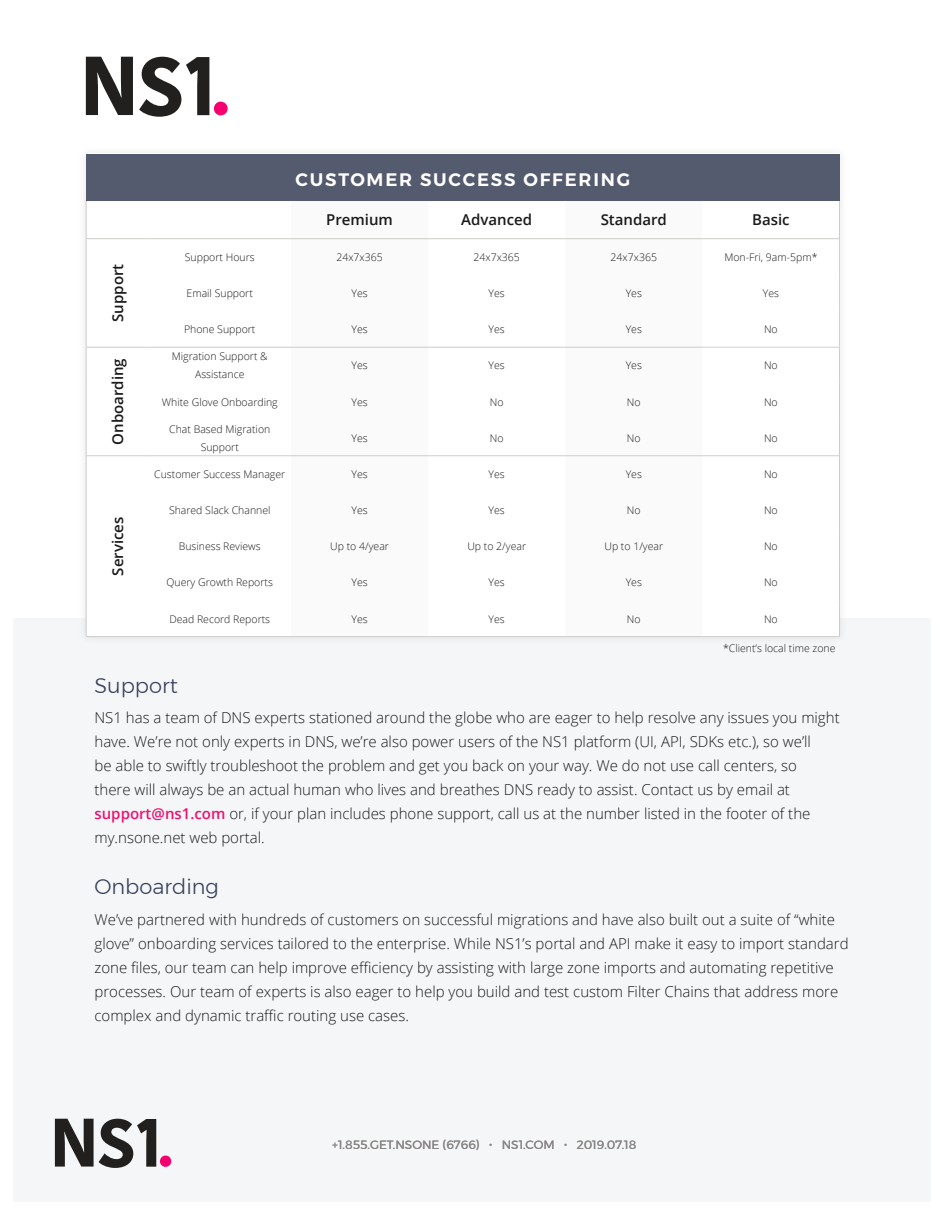
<style>
.page{position:relative;width:945px;height:1215px;background:#fff}
.page>*{position:absolute;margin:0;border:0;box-sizing:border-box;transform-origin:0 0}
.t1{font:300 21px "Montserrat";color:#363f5b}
.t2{font:600 18px "Montserrat";letter-spacing:.1em;color:#fff}
.t3{font:300 15px/24px "Open Sans";color:#191a19}
.BODY_COPY{font:600 15px "Open Sans";color:#191a19}
.t4{font:12px "Montserrat";color:#888484}
.BODY_COPY-2{font:300 10.5px/18px "Open Sans";color:#191a19;text-align:center}
.s1{font-weight:600;color:#ed1171}
</style>
<div class="page">
<div style="left:14px;top:1084px;width:918px;height:118px;background:#f5f6f8"></div>
<svg style="left:55px;top:1119px;width:101px;height:49px"></svg>
<div style="left:160px;top:1156px;width:11px;height:11px;background:#f4006f;border-radius:50%"></div>
<div style="left:14px;top:618px;width:918px;height:466px;background:#f5f6f8"></div>
<svg style="left:86px;top:57px;width:47px;height:58px"></svg>
<svg style="left:139px;top:57px;width:70px;height:60px"></svg>
<div style="left:214px;top:102px;width:14px;height:13px;background:#f4006f;border-radius:50%"></div>
<div style="left:77px;top:146px;width:771px;height:499px;background:#231f20;opacity:.1"></div>
<div style="left:86px;top:154px;width:754px;height:483px;background:#fff"></div>
<div style="left:86px;top:154px;width:754px;height:46px;background:#555b6e"></div>
<svg style="left:291px;top:239px;width:411px;height:217px"></svg>
<hr style="left:86px;top:201px;width:1px;height:38px;background:#ccccc9">
<hr style="left:839px;top:201px;width:1px;height:38px;background:#ccccc9">
<hr style="left:86px;top:239px;width:1px;height:36px;background:#ccccc9">
<hr style="left:86px;top:275px;width:1px;height:36px;background:#ccccc9">
<hr style="left:86px;top:311px;width:1px;height:36px;background:#ccccc9">
<hr style="left:86px;top:347px;width:1px;height:36px;background:#ccccc9">
<hr style="left:839px;top:347px;width:1px;height:36px;background:#ccccc9">
<hr style="left:86px;top:383px;width:1px;height:37px;background:#ccccc9">
<hr style="left:839px;top:383px;width:1px;height:37px;background:#ccccc9">
<hr style="left:86px;top:420px;width:1px;height:36px;background:#ccccc9">
<hr style="left:839px;top:420px;width:1px;height:36px;background:#ccccc9">
<hr style="left:86px;top:456px;width:1px;height:36px;background:#ccccc9">
<hr style="left:839px;top:456px;width:1px;height:36px;background:#ccccc9">
<hr style="left:86px;top:492px;width:1px;height:36px;background:#ccccc9">
<hr style="left:839px;top:492px;width:1px;height:36px;background:#ccccc9">
<hr style="left:86px;top:528px;width:1px;height:36px;background:#ccccc9">
<hr style="left:839px;top:528px;width:1px;height:36px;background:#ccccc9">
<hr style="left:86px;top:564px;width:1px;height:36px;background:#ccccc9">
<hr style="left:839px;top:564px;width:1px;height:36px;background:#ccccc9">
<hr style="left:86px;top:600px;width:1px;height:36px;background:#ccccc9">
<hr style="left:839px;top:600px;width:1px;height:36px;background:#ccccc9">
<hr style="left:86px;top:636px;width:62px;height:1px;background:#ccccc9">
<hr style="left:148px;top:636px;width:143px;height:1px;background:#ccccc9">
<hr style="left:291px;top:636px;width:137px;height:1px;background:#ccccc9">
<hr style="left:428px;top:636px;width:137px;height:1px;background:#ccccc9">
<hr style="left:565px;top:636px;width:137px;height:1px;background:#ccccc9">
<hr style="left:702px;top:636px;width:138px;height:1px;background:#ccccc9">
<hr style="left:86px;top:238px;width:62px;height:1px;background:#ccccc9">
<hr style="left:86px;top:347px;width:62px;height:1px;background:#ccccc9">
<hr style="left:86px;top:456px;width:62px;height:1px;background:#ccccc9">
<hr style="left:148px;top:456px;width:143px;height:1px;background:#ccccc9">
<hr style="left:291px;top:456px;width:137px;height:1px;background:#ccccc9">
<hr style="left:428px;top:456px;width:137px;height:1px;background:#ccccc9">
<hr style="left:565px;top:456px;width:137px;height:1px;background:#ccccc9">
<hr style="left:702px;top:456px;width:137px;height:1px;background:#ccccc9">
<hr style="left:148px;top:347px;width:143px;height:1px;background:#ccccc9">
<hr style="left:291px;top:347px;width:137px;height:1px;background:#ccccc9">
<hr style="left:428px;top:347px;width:137px;height:1px;background:#ccccc9">
<hr style="left:565px;top:347px;width:137px;height:1px;background:#ccccc9">
<hr style="left:148px;top:238px;width:143px;height:1px;background:#ccccc9">
<hr style="left:291px;top:238px;width:137px;height:1px;background:#ccccc9">
<hr style="left:428px;top:238px;width:137px;height:1px;background:#ccccc9">
<hr style="left:565px;top:238px;width:137px;height:1px;background:#ccccc9">
<hr style="left:702px;top:238px;width:138px;height:1px;background:#ccccc9">
<hr style="left:86px;top:200px;width:62px;height:1px;background:#555b6e">
<hr style="left:148px;top:200px;width:143px;height:1px;background:#555b6e">
<hr style="left:291px;top:200px;width:137px;height:1px;background:#555b6e">
<hr style="left:428px;top:200px;width:137px;height:1px;background:#555b6e">
<hr style="left:565px;top:200px;width:137px;height:1px;background:#555b6e">
<hr style="left:702px;top:200px;width:138px;height:1px;background:#555b6e">
<hr style="left:839px;top:239px;width:1px;height:36px;background:#cad2da">
<hr style="left:839px;top:275px;width:1px;height:36px;background:#cad2da">
<hr style="left:839px;top:311px;width:1px;height:36px;background:#cad2da">
<hr style="left:702px;top:347px;width:138px;height:1px;background:#cad2da">
<p class="BODY_COPY" style="left:107px;top:322px;width:59px;rotate:-90deg">Support</p>
<h2 class="t2" style="left:295px;top:165px;width:336px">CUSTOMER SUCCESS OFFERING</h2>
<p class="BODY_COPY" style="left:326px;top:210px;width:68px">Premium</p>
<p class="BODY_COPY" style="left:461px;top:210px;width:72px">Advanced</p>
<p class="BODY_COPY" style="left:601px;top:210px;width:68px">Standard</p>
<p class="BODY_COPY" style="left:752px;top:210px;width:39px">Basic</p>
<p class="BODY_COPY-2" style="left:185px;top:248px;width:71px">Support Hours</p>
<p class="BODY_COPY-2" style="left:336px;top:248px;width:48px">24x7x365</p>
<p class="BODY_COPY-2" style="left:474px;top:248px;width:48px">24x7x365</p>
<p class="BODY_COPY-2" style="left:611px;top:248px;width:48px">24x7x365</p>
<p class="BODY_COPY-2" style="left:724px;top:248px;width:95px">Mon-Fri, 9am-5pm*</p>
<p class="BODY_COPY-2" style="left:187px;top:284px;width:68px">Email Support</p>
<p class="BODY_COPY-2" style="left:352px;top:284px;width:18px">Yes</p>
<p class="BODY_COPY-2" style="left:489px;top:284px;width:18px">Yes</p>
<p class="BODY_COPY-2" style="left:626px;top:284px;width:18px">Yes</p>
<p class="BODY_COPY-2" style="left:763px;top:284px;width:18px">Yes</p>
<p class="BODY_COPY-2" style="left:184px;top:320px;width:73px">Phone Support</p>
<p class="BODY_COPY-2" style="left:352px;top:320px;width:18px">Yes</p>
<p class="BODY_COPY-2" style="left:489px;top:320px;width:18px">Yes</p>
<p class="BODY_COPY-2" style="left:626px;top:320px;width:18px">Yes</p>
<p class="BODY_COPY-2" style="left:764px;top:320px;width:15px">No</p>
<p class="BODY_COPY" style="left:107px;top:445px;width:88px;rotate:-90deg">Onboarding</p>
<p class="BODY_COPY-2" style="left:172px;top:347px;width:97px">Migration Support &amp;<br>Assistance</p>
<p class="BODY_COPY-2" style="left:352px;top:356px;width:18px">Yes</p>
<p class="BODY_COPY-2" style="left:489px;top:356px;width:18px">Yes</p>
<p class="BODY_COPY-2" style="left:626px;top:356px;width:18px">Yes</p>
<p class="BODY_COPY-2" style="left:764px;top:356px;width:15px">No</p>
<p class="BODY_COPY-2" style="left:162px;top:392px;width:117px">White Glove Onboarding</p>
<p class="BODY_COPY-2" style="left:352px;top:392px;width:18px">Yes</p>
<p class="BODY_COPY-2" style="left:490px;top:392px;width:15px">No</p>
<p class="BODY_COPY-2" style="left:627px;top:392px;width:15px">No</p>
<p class="BODY_COPY-2" style="left:764px;top:392px;width:15px">No</p>
<p class="BODY_COPY-2" style="left:169px;top:420px;width:103px">Chat Based Migration<br>Support</p>
<p class="BODY_COPY-2" style="left:352px;top:429px;width:18px">Yes</p>
<p class="BODY_COPY-2" style="left:490px;top:429px;width:15px">No</p>
<p class="BODY_COPY-2" style="left:627px;top:429px;width:15px">No</p>
<p class="BODY_COPY-2" style="left:764px;top:429px;width:15px">No</p>
<p class="BODY_COPY" style="left:107px;top:576px;width:60px;rotate:-90deg">Services</p>
<p class="BODY_COPY-2" style="left:154px;top:465px;width:133px">Customer Success Manager</p>
<p class="BODY_COPY-2" style="left:352px;top:465px;width:18px">Yes</p>
<p class="BODY_COPY-2" style="left:489px;top:465px;width:18px">Yes</p>
<p class="BODY_COPY-2" style="left:626px;top:465px;width:18px">Yes</p>
<p class="BODY_COPY-2" style="left:764px;top:465px;width:15px">No</p>
<p class="BODY_COPY-2" style="left:169px;top:501px;width:103px">Shared Slack Channel</p>
<p class="BODY_COPY-2" style="left:352px;top:501px;width:18px">Yes</p>
<p class="BODY_COPY-2" style="left:489px;top:501px;width:18px">Yes</p>
<p class="BODY_COPY-2" style="left:627px;top:501px;width:15px">No</p>
<p class="BODY_COPY-2" style="left:764px;top:501px;width:15px">No</p>
<p class="BODY_COPY-2" style="left:179px;top:537px;width:83px">Business Reviews</p>
<p class="BODY_COPY-2" style="left:330px;top:537px;width:60px">Up to 4/year</p>
<p class="BODY_COPY-2" style="left:467px;top:537px;width:60px">Up to 2/year</p>
<p class="BODY_COPY-2" style="left:604px;top:537px;width:60px">Up to 1/year</p>
<p class="BODY_COPY-2" style="left:764px;top:537px;width:15px">No</p>
<p class="BODY_COPY-2" style="left:167px;top:573px;width:108px">Query Growth Reports</p>
<p class="BODY_COPY-2" style="left:352px;top:573px;width:18px">Yes</p>
<p class="BODY_COPY-2" style="left:489px;top:573px;width:18px">Yes</p>
<p class="BODY_COPY-2" style="left:626px;top:573px;width:18px">Yes</p>
<p class="BODY_COPY-2" style="left:764px;top:573px;width:15px">No</p>
<p class="BODY_COPY-2" style="left:169px;top:609px;width:102px">Dead Record Reports</p>
<p class="BODY_COPY-2" style="left:352px;top:609px;width:18px">Yes</p>
<p class="BODY_COPY-2" style="left:489px;top:609px;width:18px">Yes</p>
<p class="BODY_COPY-2" style="left:627px;top:609px;width:15px">No</p>
<p class="BODY_COPY-2" style="left:764px;top:609px;width:15px">No</p>
<p class="BODY_COPY-2" style="left:723px;top:639px;width:114px">*Client’s local time zone</p>
<h1 class="t1" style="left:94px;top:669px;width:85px">Support</h1>
<p class="t3" style="left:94px;top:706px;width:747px">NS1 has a team of DNS experts stationed around the globe who are eager to help resolve any issues you might have. We’re not only experts in DNS, we’re also power users of the NS1 platform (UI, API, SDKs etc.), so we’ll<br>be able to swiftly troubleshoot the problem and get you back on your way. We do not use call centers, so<br>there will always be an actual human who lives and breathes DNS ready to assist. Contact us by email at <span class="s1">support@ns1.com</span> or, if your plan includes phone support, call us at the number listed in the footer of the my.nsone.net web portal.</p>
<h1 class="t1" style="left:94px;top:871px;width:126px">Onboarding</h1>
<p class="t3" style="left:94px;top:907px;width:756px">We’ve partnered with hundreds of customers on successful migrations and have also built out a suite of “white glove” onboarding services tailored to the enterprise. While NS1’s portal and API make it easy to import standard zone files, our team can help improve efficiency by assisting with large zone imports and automating repetitive processes. Our team of experts is also eager to help you build and test custom Filter Chains that address more complex and dynamic traffic routing use cases.</p>
<p class="t4" style="left:332px;top:1136px;width:306px">+1.855.GET.NSONE (6766) • NS1.COM • 2019.07.18</p>
</div>
